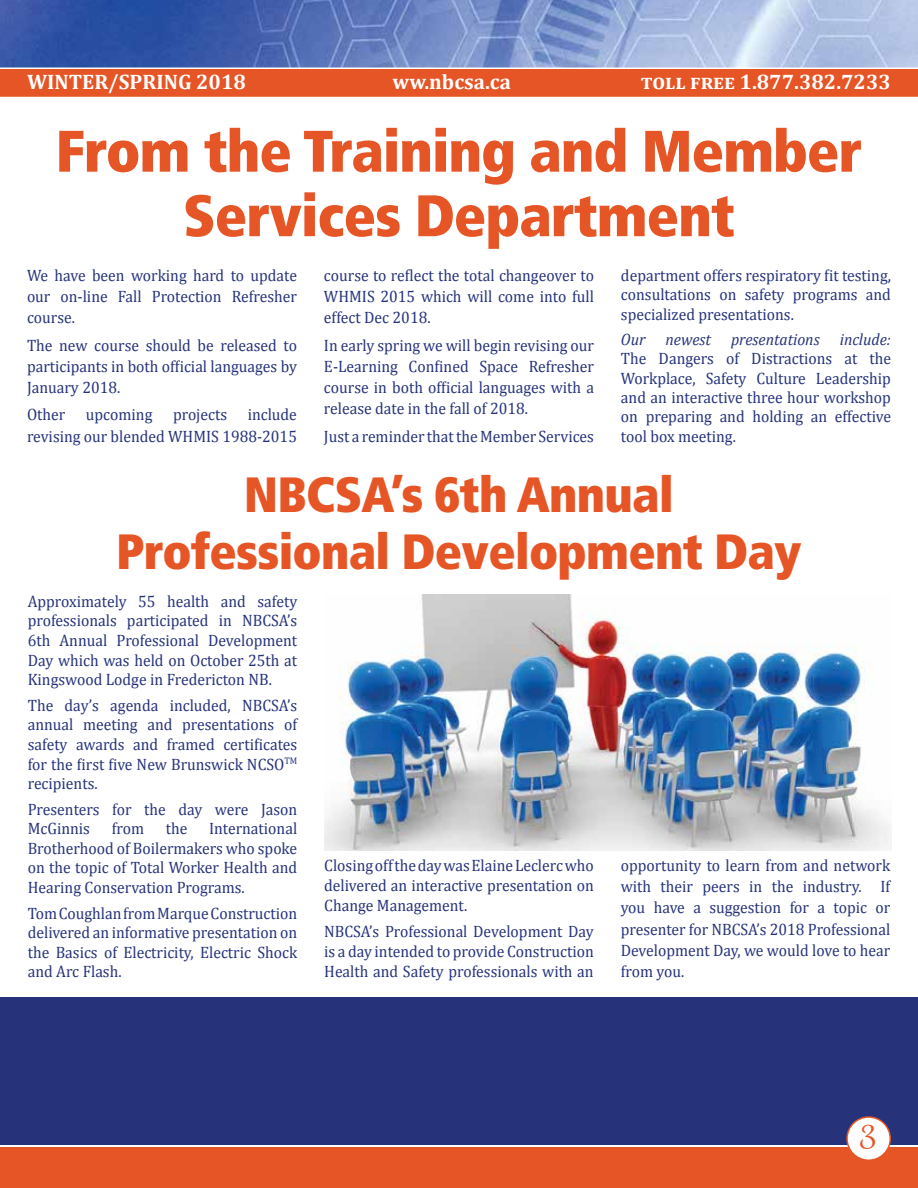
<style>
.page{position:relative;width:918px;height:1188px;background:#fff}
.page>*{position:absolute;margin:0;border:0;box-sizing:border-box;transform-origin:0 0}
.t1{font:900 condensed 58.5px/64.5px "Frutiger";letter-spacing:-.015em;color:#e65525;text-align:center}
.t2{font:900 condensed 49.5px/57px "Frutiger";letter-spacing:-.015em;color:#e65525;text-align:center}
.t3{font:33px "Rochester";color:#e65525}
.t4{font:700 21px "Cambria";color:#fff}
.t5{font:16.5px/21.3px "Cambria";color:#26337b;text-align:justify;scale:.95 1}
.t6{font:italic 16.5px "Cambria";color:#26337b;scale:.95 1}
</style>
<div class="page">
<img style="left:0;top:0;width:918px;height:68px">
<div style="left:0;top:69px;width:918px;height:28px;background:#e65525"></div>
<div style="left:0;top:997px;width:918px;height:147px;background:#26337b"></div>
<div style="left:0;top:1148px;width:918px;height:40px;background:#e65525"></div>
<div style="left:847px;top:1117px;width:43px;height:43px;background:#fff;border-radius:50%"></div>
<div style="left:846px;top:1116px;width:45px;height:45px;border:2px solid #e65525;border-radius:50%"></div>
<img style="left:324px;top:594px;width:568px;height:256px">
<p class="t4" style="left:27px;top:67px;width:220px">WINTER/SPRING 2018</p>
<p class="t4" style="left:393px;top:67px;width:120px">ww.nbcsa.ca</p>
<p class="t4" style="left:641px;top:67px;width:252px">toll free 1.877.382.7233</p>
<h1 class="t1" style="left:56px;top:119px;width:808px">From the Training and Member<br>Services Department</h1>
<p class="t5" style="left:324px;top:265px;width:286px">course to reflect the total changeover to WHMIS 2015 which will come into full effect Dec 2018.</p>
<p class="t5" style="left:324px;top:334px;width:286px">In early spring we will begin revising our E-Learning Confined Space Refresher course in both official languages with a release date in the fall of 2018.</p>
<p class="t5" style="left:324px;top:425px;width:286px">Just a reminder that the Member Services</p>
<p class="t5" style="left:621px;top:266px;width:286px;line-height:19.4px">department offers respiratory fit testing, consultations on safety programs and specialized presentations.</p>
<p class="t6" style="left:621px;top:328px;width:286px">Our newest presentations include:</p>
<p class="t5" style="left:621px;top:349px;width:286px;line-height:19.4px">The Dangers of Distractions at the Workplace, Safety Culture Leadership and an interactive three hour workshop on preparing and holding an effective tool box meeting.</p>
<h2 class="t2" style="left:116px;top:466px;width:687px">NBCSA’s 6th Annual<br>Professional Development Day</h2>
<p class="t5" style="left:28px;top:591px;width:285px;line-height:19.6px">Approximately 55 health and safety professionals participated in NBCSA’s 6th Annual Professional Development Day which was held on October 25th at Kingswood Lodge in Fredericton NB.</p>
<p class="t5" style="left:28px;top:695px;width:285px;line-height:19.6px">The day’s agenda included, NBCSA’s annual meeting and presentations of safety awards and framed certificates for the first five New Brunswick NCSO<sup>TM </sup>recipients.</p>
<p class="t5" style="left:28px;top:799px;width:285px;line-height:19.6px">Presenters for the day were Jason<br>McGinnis</p>
<p class="t5" style="left:27px;top:265px;width:286px">We have been working hard to update our on-line Fall Protection Refresher course.</p>
<p class="t5" style="left:27px;top:334px;width:286px">The new course should be released to participants in both official languages by January 2018.</p>
<p class="t5" style="left:27px;top:404px;width:286px">Other upcoming projects include revising our blended WHMIS 1988-2015</p>
<p class="t5" style="left:112px;top:818px;width:36px">from</p>
<p class="t5" style="left:166px;top:818px;width:24px">the</p>
<p class="t5" style="left:28px;top:819px;width:285px;line-height:19.6px;text-indent:181px">International Brotherhood of Boilermakers who spoke on the topic of Total Worker Health and Hearing Conservation Programs.</p>
<p class="t5" style="left:28px;top:903px;width:285px;line-height:19.6px">Tom Coughlan from Marque Construction delivered an informative presentation on the Basics of Electricity, Electric Shock and Arc Flash.</p>
<p class="t5" style="left:324px;top:855px;width:285px;line-height:20.1px">Closing off the day was Elaine Leclerc who delivered an interactive presentation on Change Management.</p>
<p class="t5" style="left:324px;top:921px;width:285px;line-height:20.1px">NBCSA’s Professional Development Day is a day intended to provide Construction Health and Safety professionals with an</p>
<p class="t5" style="left:621px;top:854px;width:285px">opportunity to learn from and network with their peers in the industry. If you have a suggestion for a topic or presenter for NBCSA’s 2018 Professional Development Day, we would love to hear from you.</p>
<h3 class="t3" style="left:859px;top:1115px;width:20px">3</h3>
</div>
